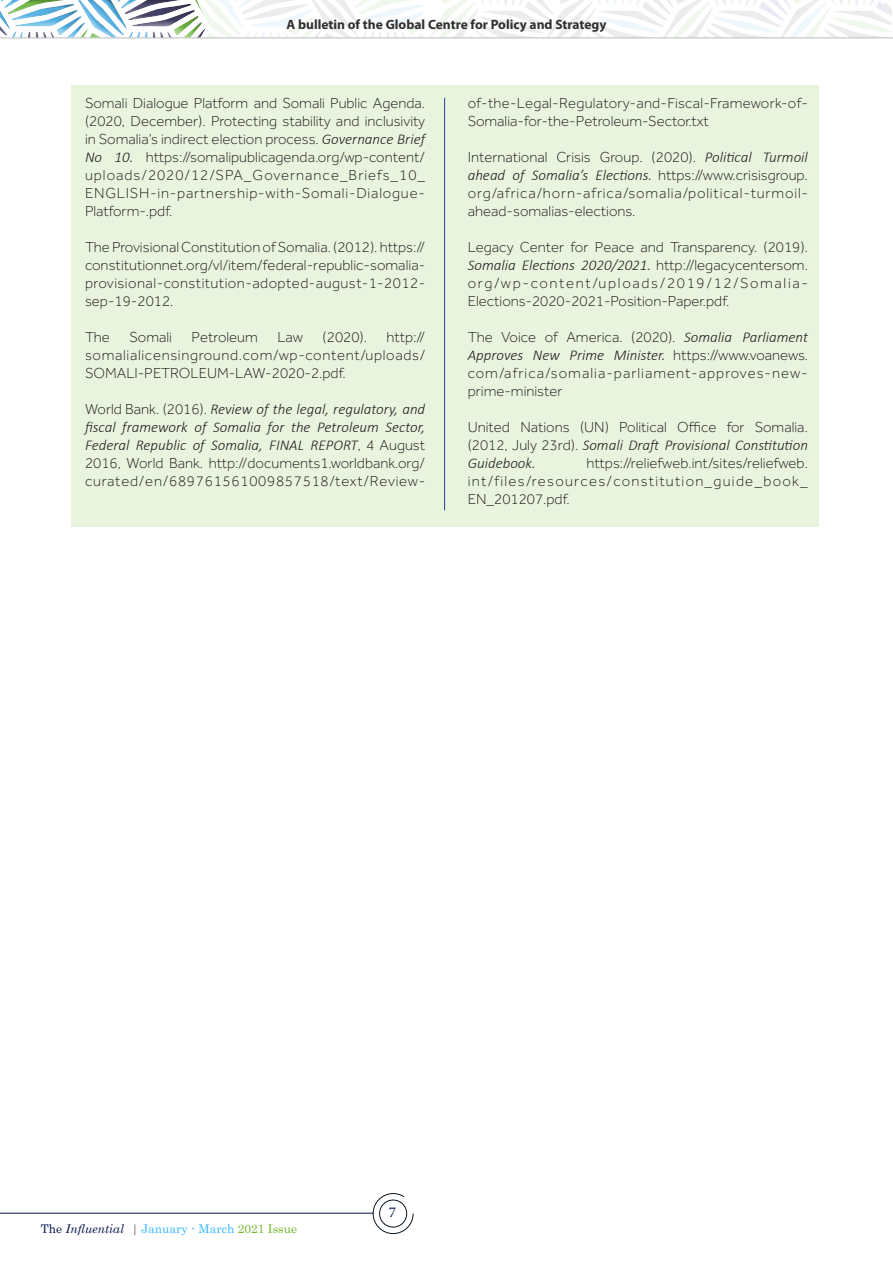
<style>
.page{position:relative;width:893px;height:1263px;background:#fff}
.page>*{position:absolute;margin:0;border:0;box-sizing:border-box;transform-origin:0 0}
.t1{font:300 15px/18px "Effra";letter-spacing:.015em;color:#231f20;text-align:justify}
.t2{font:15px "Minion Pro";color:#031448}
.t3{font:700 13.5px "Myriad Pro";color:#312f30}
.t4{font:12px "Century";color:#37b6ff}
.s1{font-family:"Calibri";font-style:italic}
.s2{color:#031448}
.s3{font-family:"Century Schoolbook";font-style:italic;color:#031448}
.s4{font-family:"Century Schoolbook";font-style:italic;color:#6c6d70}
.s5{color:#6fb52a}
</style>
<div class="page">
<hr style="left:0;top:38px;width:893px;height:1px;background:#bcbdc0">
<svg style="left:209px;top:0;width:683px;height:38px"></svg>
<div style="left:0;top:0;width:209px;height:39px;background:#231f20;opacity:.75"></div>
<div style="left:72px;top:85px;width:747px;height:442px;background:#e9f4df"></div>
<hr style="left:444px;top:98px;width:1px;height:412px;background:#253f8e">
<hr style="left:0;top:1213px;width:373px;height:1px;background:#031448">
<svg style="left:372px;top:1193px;width:42px;height:41px"></svg>
<p class="t3" style="left:286px;top:17px;width:321px">A bulletin of the Global Centre for Policy and Strategy</p>
<p class="t1" style="left:85px;top:94px;width:342px">Somali Dialogue Platform and Somali Public Agenda. (2020, December). Protecting stability and inclusivity in Somalia’s indirect election process. <span class="s1">Governance Brief No 10.</span> https://somalipublicagenda.org/wp-content/ uploads/2020/12/SPA_Governance_Briefs_10_ ENGLISH-in-partnership-with-Somali-Dialogue-Platform-.pdf.</p>
<p class="t1" style="left:85px;top:238px;width:342px">The Provisional Constitution of Somalia. (2012). https:// constitutionnet.org/vl/item/federal-republic-somalia&shy;provisional-constitution-adopted-august-1-2012- sep-19-2012.</p>
<p class="t1" style="left:85px;top:328px;width:26px">The</p>
<p class="t1" style="left:130px;top:328px;width:44px">Somali</p>
<p class="t1" style="left:192px;top:328px;width:68px">Petroleum</p>
<p class="t1" style="left:277px;top:328px;width:27px">Law</p>
<p class="t1" style="left:323px;top:328px;width:46px">(2020).</p>
<p class="t1" style="left:85px;top:328px;width:342px;text-indent:302px">http:// somalialicensinground.com/wp-content/uploads/ SOMALI-PETROLEUM-LAW-2020-2.pdf.</p>
<p class="t1" style="left:85px;top:400px;width:342px">World Bank. (2016). <span class="s1">Review of the legal, regulatory, and fiscal framework of Somalia for the Petroleum Sector, Federal Republic of Somalia, FINAL REPORT</span>, 4 August 2016, World Bank. http://documents1.worldbank.org/ curated/en/689761561009857518/text/Review-</p>
<p class="t1" style="left:468px;top:94px;width:342px">of-the-Legal-Regulatory-and-Fiscal-Framework-of-<br>Somalia-for-the-Petroleum-Sector.txt</p>
<p class="t1" style="left:468px;top:148px;width:342px">International Crisis Group. (2020). <span class="s1">Political Turmoil ahead of Somalia’s Elections.</span> https://www.crisisgroup. org/africa/horn-africa/somalia/political-turmoil&shy;ahead-somalias-elections.</p>
<p class="t1" style="left:468px;top:238px;width:342px">Legacy Center for Peace and Transparency. (2019).<br><span class="s1">Somalia Elections 2020/2021.</span> http://legacycentersom. org/wp-content/uploads/2019/12/Somalia-Elections-2020-2021-Position-Paper.pdf.</p>
<p class="t1" style="left:468px;top:328px;width:342px">The Voice of America. (2020). <span class="s1">Somalia Parliament Approves New Prime Minister.</span> https://www.voanews. com/africa/somalia-parliament-approves-new&shy;prime-minister</p>
<p class="t1" style="left:468px;top:418px;width:342px">United Nations (UN) Political Office for Somalia. (2012, July 23rd). <span class="s1">Somali Draft Provisional Constitution Guidebook.</span></p>
<p class="t1" style="left:468px;top:454px;width:342px;text-indent:119px">https://reliefweb.int/sites/reliefweb. int/files/resources/constitution_guide_book_ EN_201207.pdf.</p>
<p class="t4" style="left:41px;top:1218px;width:258px"><span class="s2">The</span> <span class="s3">Influential</span> <span class="s4">|</span> January - March <span class="s5">2021 Issue</span></p>
<p class="t2" style="left:389px;top:1203px;width:9px">7</p>
</div>
